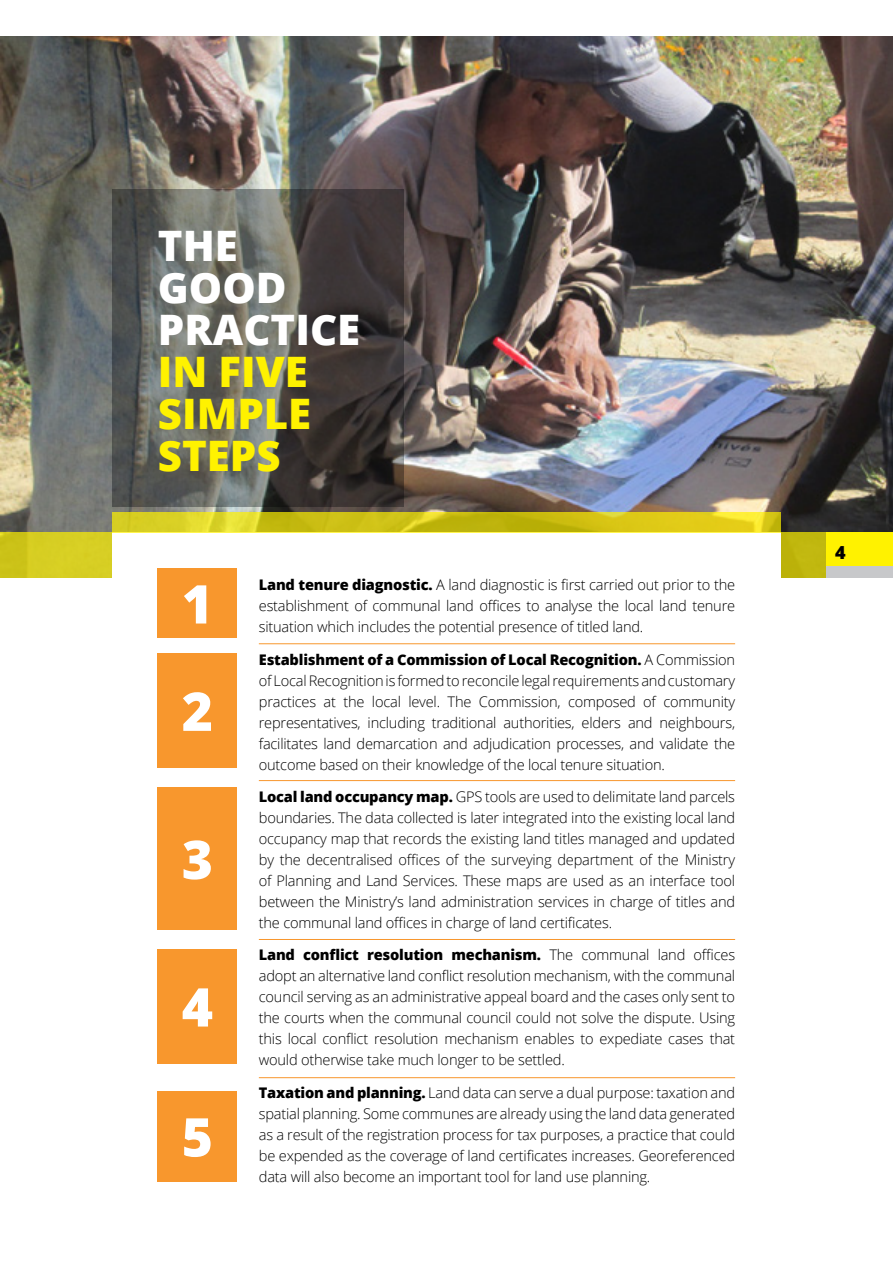
<style>
.page{position:relative;width:893px;height:1263px;background:#fff}
.page>*{position:absolute;margin:0;border:0;box-sizing:border-box;transform-origin:0 0}
.t1{font:800 53.4px "Open Sans";color:#fff}
.t2{font:800 42px/42px "Open Sans";color:#fff200;text-align:justify}
.t3{font:800 42px/42px "Open Sans";color:#fff}
.t4{font:800 18px "Open Sans";color:#000}
.t5{font:300 14.7px/21px "Open Sans";letter-spacing:-.015em;color:#000;text-align:justify}
.s1{font-weight:800}
</style>
<div class="page">
<img style="left:0;top:37px;width:893px;height:495px">
<svg style="left:112px;top:190px;width:292px;height:317px;background:#585752"></svg>
<svg style="left:0;top:532px;width:826px;height:45px;background:#cec51a"></svg>
<div style="left:112px;top:533px;width:669px;height:211px;background:#fff"></div>
<svg style="left:112px;top:512px;width:669px;height:21px;background:#d5c81b"></svg>
<div style="left:158px;top:568px;width:79px;height:70px;background:#f8972d"></div>
<div style="left:158px;top:1090px;width:79px;height:91px;background:#f8972d"></div>
<div style="left:158px;top:949px;width:79px;height:114px;background:#f8972d"></div>
<div style="left:158px;top:787px;width:79px;height:143px;background:#f8972d"></div>
<div style="left:158px;top:653px;width:79px;height:115px;background:#f8972d"></div>
<hr style="left:259px;top:643px;width:476px;height:1px;background:#f8972d">
<hr style="left:259px;top:780px;width:476px;height:1px;background:#f8972d">
<hr style="left:259px;top:939px;width:476px;height:1px;background:#f8972d">
<hr style="left:259px;top:1077px;width:476px;height:1px;background:#f8972d">
<div style="left:826px;top:532px;width:67px;height:34px;background:#fff200"></div>
<div style="left:826px;top:566px;width:67px;height:11px;background:#c7c8ca"></div>
<h2 class="t3" style="left:158px;top:222px;width:204px">THE<br>GOOD<br>PRACTICE</h2>
<h2 class="t2" style="left:158px;top:348px;width:155px">IN FIVE SIMPLE STEPS</h2>
<h1 class="t1" style="left:182px;top:563px;width:33px">1</h1>
<h1 class="t1" style="left:182px;top:671px;width:33px">2</h1>
<h1 class="t1" style="left:182px;top:819px;width:33px">3</h1>
<h1 class="t1" style="left:182px;top:966px;width:33px">4</h1>
<h1 class="t1" style="left:182px;top:1096px;width:33px">5</h1>
<p class="t5" style="left:259px;top:574px;width:478px"><span class="s1">Land tenure diagnostic.</span> A land diagnostic is first carried out prior to the establishment of communal land offices to analyse the local land tenure situation which includes the potential presence of titled land.</p>
<p class="t5" style="left:259px;top:648px;width:478px"><span class="s1">Establishment of a Commission of Local Recognition.</span> A Commission of Local Recognition is formed to reconcile legal requirements and customary practices at the local level. The Commission, composed of community representatives, including traditional authorities, elders and neighbours, facilitates land demarcation and adjudication processes, and validate the outcome based on their knowledge of the local tenure situation.</p>
<p class="t5" style="left:259px;top:786px;width:478px"><span class="s1">Local land occupancy map.</span> GPS tools are used to delimitate land parcels boundaries. The data collected is later integrated into the existing local land occupancy map that records the existing land titles managed and updated by the decentralised offices of the surveying department of the Ministry of Planning and Land Services. These maps are used as an interface tool between the Ministry’s land administration services in charge of titles and the communal land offices in charge of land certificates.</p>
<p class="t5" style="left:259px;top:944px;width:478px"><span class="s1">Land conflict resolution mechanism.</span> The communal land offices adopt an alternative land conflict resolution mechanism, with the communal council serving as an administrative appeal board and the cases only sent to the courts when the communal council could not solve the dispute. Using this local conflict resolution mechanism enables to expediate cases that would otherwise take much longer to be settled.</p>
<p class="t5" style="left:259px;top:1081px;width:478px"><span class="s1">Taxation and planning.</span> Land data can serve a dual purpose: taxation and spatial planning. Some communes are already using the land data generated as a result of the registration process for tax purposes, a practice that could be expended as the coverage of land certificates increases. Georeferenced data will also become an important tool for land use planning.</p>
<p class="t4" style="left:835px;top:539px;width:12px">4</p>
</div>
